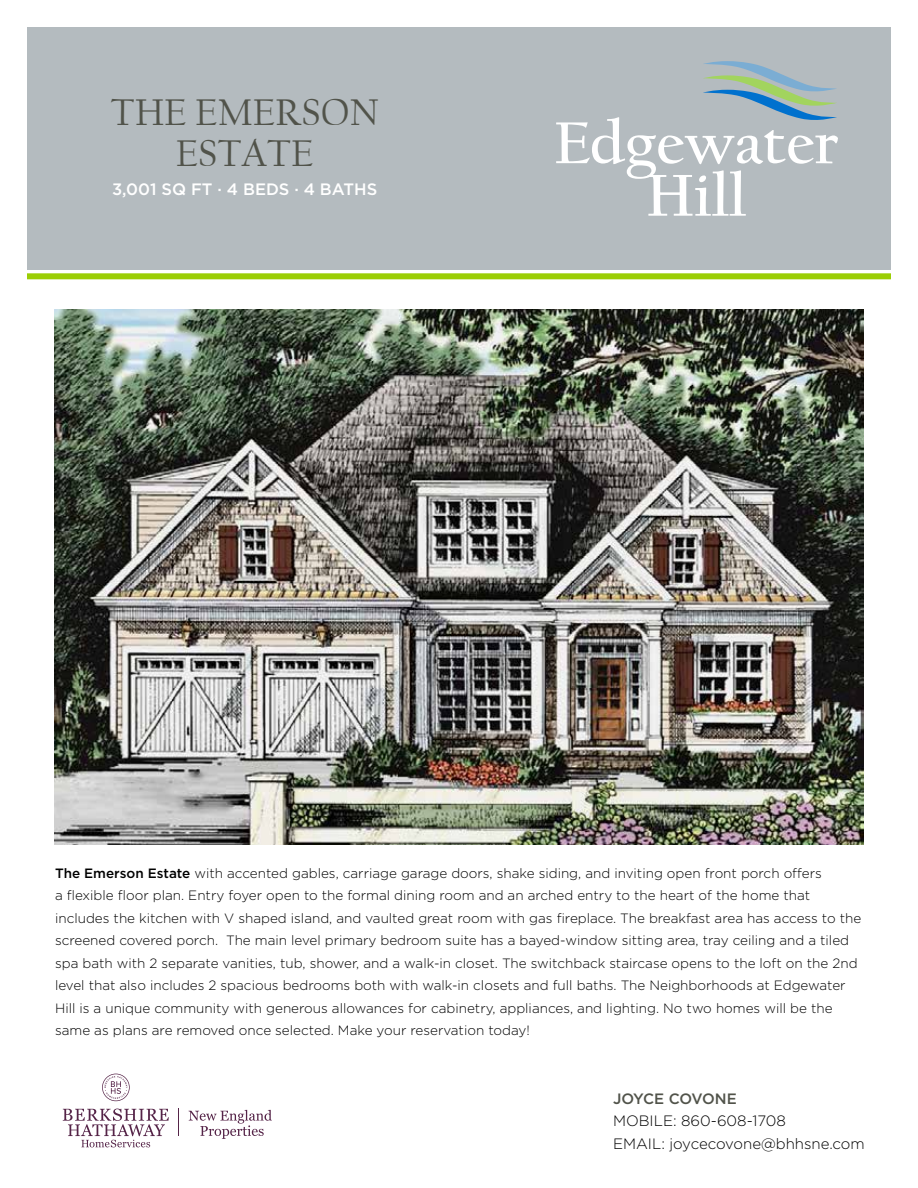
<style>
.page{position:relative;width:918px;height:1188px;background:#fff}
.page>*{position:absolute;margin:0;border:0;box-sizing:border-box;transform-origin:0 0}
.t1{font:700 61.5px/52.5px "Californian FB";color:#fff;text-align:center}
.t2{font:39px/40.5px "Californian FB";color:#51534a;text-align:center}
.t3{font:500 16.5px "Gotham";color:#fff}
.t4{font:300 15px/22.5px "Gotham";color:#000}
.t5{font:500 15px "Gotham";letter-spacing:-.02em;color:#51534a}
.t6{font:300 13.5px/22.5px "Gotham";color:#000}
.s1{font-weight:500}
</style>
<div class="page">
<div style="left:27px;top:27px;width:864px;height:243px;background:#b4bbbf"></div>
<div style="left:27px;top:273px;width:864px;height:6px;background:#9bce05"></div>
<img style="left:54px;top:310px;width:810px;height:534px">
<svg style="left:703px;top:61px;width:134px;height:59px"></svg>
<svg style="left:63px;top:1074px;width:106px;height:73px"></svg>
<svg style="left:178px;top:1109px;width:1px;height:27px"></svg>
<svg style="left:189px;top:1110px;width:83px;height:29px"></svg>
<h2 class="t2" style="left:111px;top:93px;width:269px">THE EMERSON<br>ESTATE</h2>
<p class="t3" style="left:112px;top:179px;width:267px">3,001 SQ FT · 4 BEDS · 4 BATHS</p>
<h1 class="t1" style="left:554px;top:117px;width:286px">Edgewater<br>Hill</h1>
<p class="t6" style="left:55px;top:861px;width:808px"><span class="s1">The Emerson Estate</span> with accented gables, carriage garage doors, shake siding, and inviting open front porch offers<br>a flexible floor plan. Entry foyer open to the formal dining room and an arched entry to the heart of the home that includes the kitchen with V shaped island, and vaulted great room with gas fireplace. The breakfast area has access to the screened covered porch. The main level primary bedroom suite has a bayed-window sitting area, tray ceiling and a tiled spa bath with 2 separate vanities, tub, shower, and a walk-in closet. The switchback staircase opens to the loft on the 2nd level that also includes 2 spacious bedrooms both with walk-in closets and full baths. The Neighborhoods at Edgewater Hill is a unique community with generous allowances for cabinetry, appliances, and lighting. No two homes will be the same as plans are removed once selected. Make your reservation today!</p>
<p class="t5" style="left:613px;top:1089px;width:125px">JOYCE COVONE</p>
<p class="t4" style="left:613px;top:1109px;width:253px">MOBILE: 860-608-1708<br>EMAIL: joycecovone@bhhsne.com</p>
</div>
